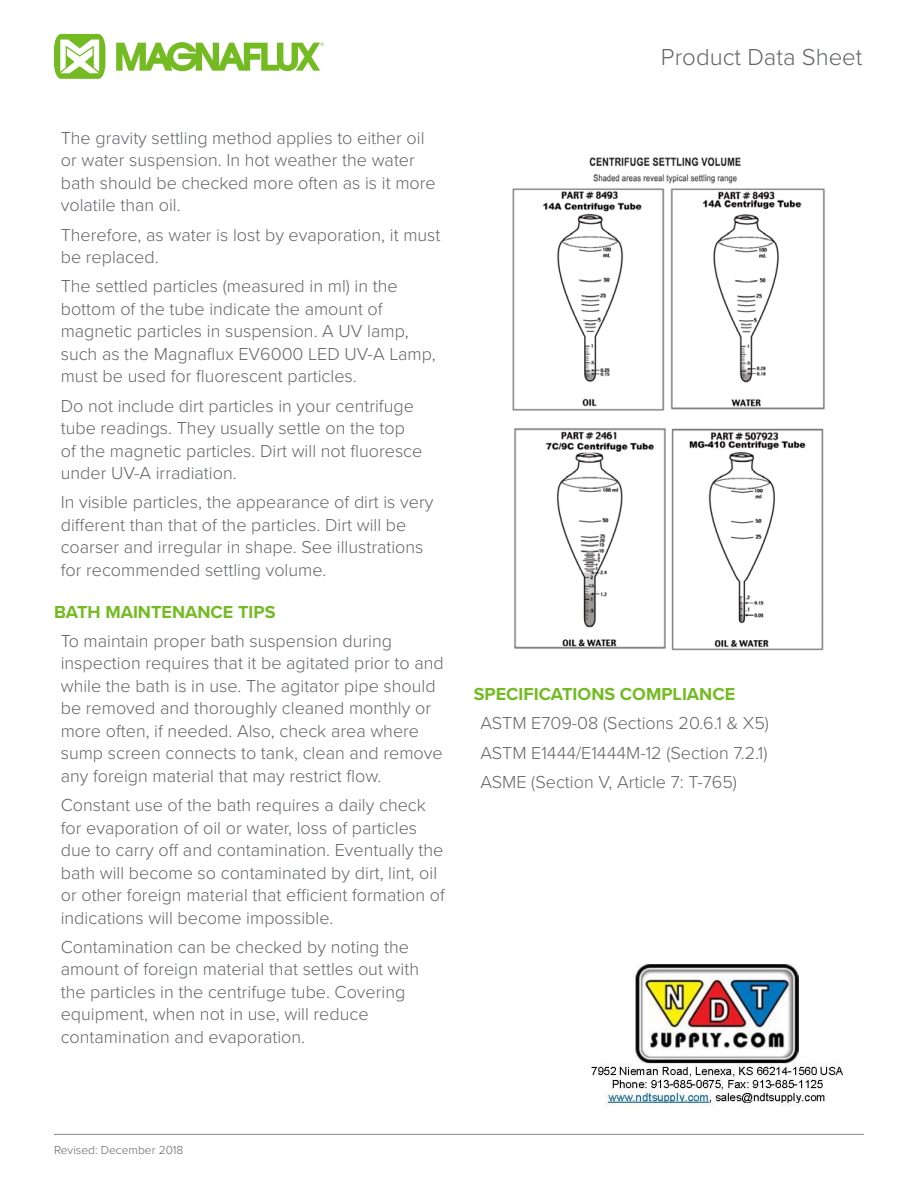
<style>
.page{position:relative;width:918px;height:1188px;background:#fff}
.page>*{position:absolute;margin:0;border:0;box-sizing:border-box;transform-origin:0 0}
.t1{font:300 24px "Proxima Nova";color:#636569}
.t2{font:300 18px/22.5px "Proxima Nova";color:#636569}
.t3{font:700 18px "Proxima Nova";color:#74bb23}
.t4{font:300 12px "Proxima Nova";color:#636569}
</style>
<div class="page">
<svg style="left:116px;top:42px;width:208px;height:29px"></svg>
<svg style="left:54px;top:34px;width:51px;height:45px"></svg>
<hr style="left:54px;top:1134px;width:810px;height:1px;background:#878a8e">
<img style="left:512px;top:157px;width:313px;height:494px">
<img style="left:591px;top:964px;width:252px;height:143px">
<p class="t2" style="left:61px;top:126px;width:377px">The gravity settling method applies to either oil or water suspension. In hot weather the water bath should be checked more often as is it more volatile than oil.</p>
<p class="t2" style="left:61px;top:222px;width:381px">Therefore, as water is lost by evaporation, it must be replaced.</p>
<p class="t2" style="left:61px;top:274px;width:376px">The settled particles (measured in ml) in the bottom of the tube indicate the amount of magnetic particles in suspension. A UV lamp, such as the Magnaflux EV6000 LED UV-A Lamp, must be used for fluorescent particles.</p>
<p class="t2" style="left:61px;top:393px;width:363px">Do not include dirt particles in your centrifuge tube readings. They usually settle on the top of the magnetic particles. Dirt will not fluoresce under UV-A irradiation.</p>
<p class="t2" style="left:61px;top:490px;width:374px">In visible particles, the appearance of dirt is very different than that of the particles. Dirt will be coarser and irregular in shape. See illustrations for recommended settling volume.</p>
<p class="t3" style="left:54px;top:598px;width:223px">BATH MAINTENANCE TIPS</p>
<p class="t2" style="left:61px;top:629px;width:385px">To maintain proper bath suspension during inspection requires that it be agitated prior to and while the bath is in use. The agitator pipe should be removed and thoroughly cleaned monthly or more often, if needed. Also, check area where sump screen connects to tank, clean and remove any foreign material that may restrict flow.</p>
<p class="t2" style="left:61px;top:793px;width:386px">Constant use of the bath requires a daily check for evaporation of oil or water, loss of particles due to carry off and contamination. Eventually the bath will become so contaminated by dirt, lint, oil or other foreign material that efficient formation of indications will become impossible.</p>
<p class="t2" style="left:61px;top:935px;width:360px">Contamination can be checked by noting the amount of foreign material that settles out with the particles in the centrifuge tube. Covering equipment, when not in use, will reduce contamination and evaporation.</p>
<h1 class="t1" style="left:661px;top:39px;width:203px">Product Data Sheet</h1>
<p class="t3" style="left:474px;top:681px;width:263px">SPECIFICATIONS COMPLIANCE</p>
<p class="t2" style="left:480px;top:708px;width:290px;line-height:29.2px;text-align:justify">ASTM E709-08 (Sections 20.6.1 &amp; X5)<br>ASTM E1444/E1444M-12 (Section 7.2.1)<br>ASME (Section V, Article 7: T-765)</p>
<p class="t4" style="left:54px;top:1141px;width:131px">Revised: December 2018</p>
</div>
